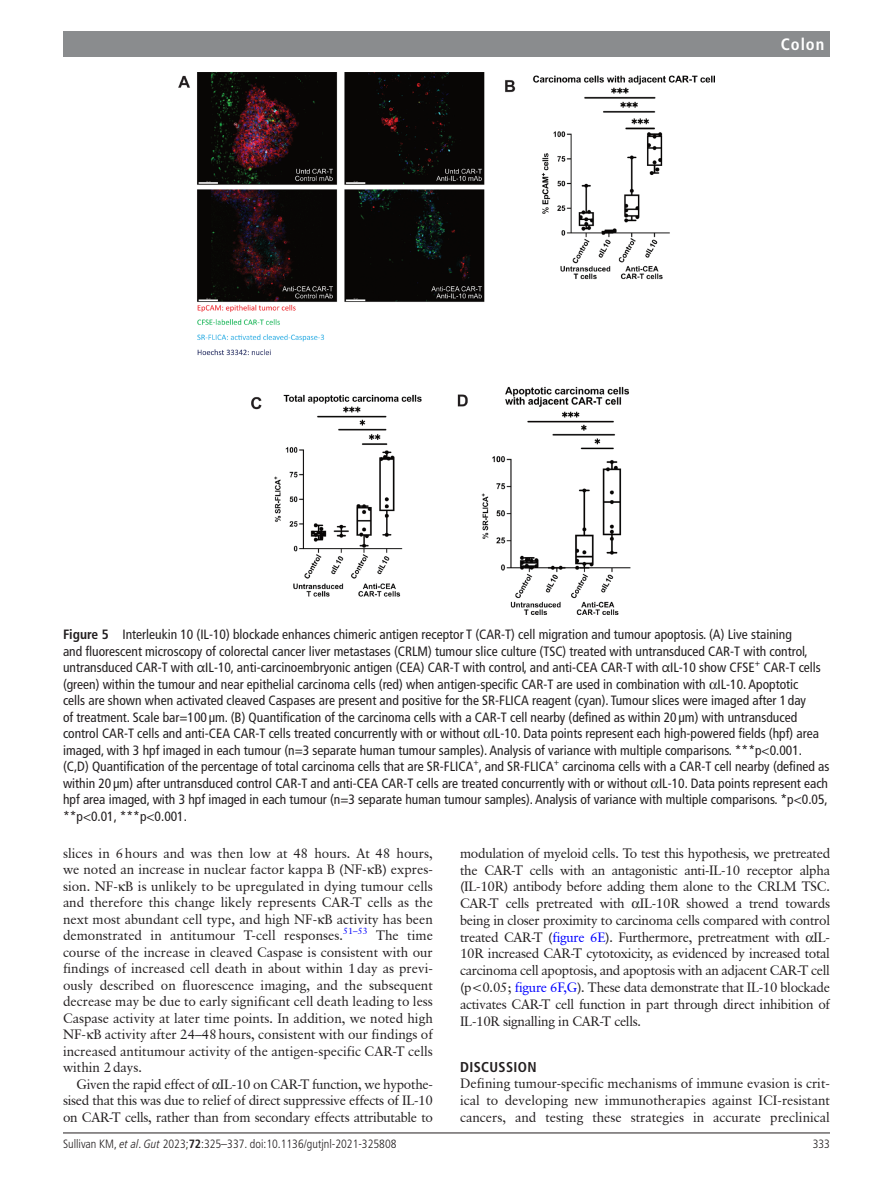
<style>
.page{position:relative;width:893px;height:1191px;background:#fff}
.page>*{position:absolute;margin:0;border:0;box-sizing:border-box;transform-origin:0 0}
.t1{font:700 condensed 16.5px "Frutiger LT Pro";letter-spacing:.055em;color:#fff}
.t2{font:700 condensed 14.25px "Frutiger LT Pro";letter-spacing:.025em;color:#231f20}
.t3{font:13.5px/16.5px "Classical Garamond BT";letter-spacing:-.01em;color:#231f20;text-align:justify}
.t4{font:condensed 13.5px/16.5px "Frutiger LT Pro";color:#231f20}
.t5{font:300 condensed 12px "Frutiger LT Pro";color:#231f20}
.s1{font-weight:700}
.s2{color:#00f}
.s3{font-style:italic}
</style>
<div class="page">
<hr style="left:63px;top:1132px;width:767px;height:1px;background:#231f20">
<div style="left:63px;top:31px;width:767px;height:25px;background:#8a8c8e"></div>
<img style="left:178px;top:72px;width:537px;height:543px">
<p class="t1" style="left:781px;top:34px;width:45px">Colon</p>
<p class="t4" style="left:63px;top:626px;width:768px"><span class="s1">Figure 5</span> Interleukin 10 (IL-10) blockade enhances chimeric antigen receptor T (CAR-T) cell migration and tumour apoptosis. (A) Live staining<br>and fluorescent microscopy of colorectal cancer liver metastases (CRLM) tumour slice culture (TSC) treated with untransduced CAR-T with control, untransduced CAR-T with ⍺IL-10, anti-carcinoembryonic antigen (CEA) CAR-T with control, and anti-CEA CAR-T with ⍺IL-10 show CFSE<sup>+</sup> CAR-T cells (green) within the tumour and near epithelial carcinoma cells (red) when antigen-specific CAR-T are used in combination with IL-10. Apoptotic<br>cells are shown when activated cleaved Caspases are present and positive for the SR-FLICA reagent (cyan). Tumour slices were imaged after 1 day<br>of treatment. Scale bar=100 µm. (B) Quantification of the carcinoma cells with a CAR-T cell nearby (defined as within 20 µm) with untransduced control CAR-T cells and anti-CEA CAR-T cells treated concurrently with or without IL-10. Data points represent each high-powered fields (hpf) area imaged, with 3 hpf imaged in each tumour (n=3 separate human tumour samples). Analysis of variance with multiple comparisons. ***p&lt;0.001. (C,D) Quantification of the percentage of total carcinoma cells that are SR-FLICA<sup>+</sup>, and SR-FLICA<sup>+</sup> carcinoma cells with a CAR-T cell nearby (defined as within 20 µm) after untransduced control CAR-T and anti-CEA CAR-T cells are treated concurrently with or without IL-10. Data points represent each hpf area imaged, with 3 hpf imaged in each tumour (n=3 separate human tumour samples). Analysis of variance with multiple comparisons. *p&lt;0.05, **p&lt;0.01, ***p&lt;0.001.</p>
<p class="t3" style="left:63px;top:844px;width:371px">slices in 6hours and was then low at 48 hours. At 48 hours, we noted an increase in nuclear factor kappa B (NF- B) expres&shy;sion. NF- B is unlikely to be upregulated in dying tumour cells and therefore this change likely represents CAR-T cells as the next most abundant cell type, and high NF- B activity has been demonstrated in antitumour T-cell responses.<sup>51–53</sup> The time course of the increase in cleaved Caspase is consistent with our findings of increased cell death in about within 1day as previ&shy;ously described on fluorescence imaging, and the subsequent decrease may be due to early significant cell death leading to less Caspase activity at later time points. In addition, we noted high NF- B activity after 24–48hours, consistent with our findings of increased antitumour activity of the antigen-specific CAR-T cells within 2days.</p>
<p class="t3" style="left:63px;top:1075px;width:372px;text-indent:14px">Given the rapid effect of IL-10 on CAR-T function, we hypothe&shy;sised that this was due to relief of direct suppressive effects of IL-10 on CAR-T cells, rather than from secondary effects attributable to</p>
<p class="t3" style="left:460px;top:844px;width:372px">modulation of myeloid cells. To test this hypothesis, we pretreated the CAR-T cells with an antagonistic anti-IL-10 receptor alpha (IL-10R) antibody before adding them alone to the CRLM TSC.<br>CAR-T cells pretreated with IL-10R showed a trend towards being in closer proximity to carcinoma cells compared with control treated CAR-T (<span class="s2">figure 6E</span>). Furthermore, pretreatment with IL-10R increased CAR-T cytotoxicity, as evidenced by increased total carcinoma cell apoptosis, and apoptosis with an adjacent CAR-T cell (p&lt;0.05; <span class="s2">figure 6F,G</span>). These data demonstrate that IL-10 blockade activates CAR-T cell function in part through direct inhibition of IL-10R signalling in CAR-T cells.</p>
<p class="t2" style="left:460px;top:1058px;width:78px">DISCUSSION</p>
<p class="t3" style="left:460px;top:1075px;width:371px">Defining tumour-specific mechanisms of immune evasion is crit&shy;ical to developing new immunotherapies against ICI-resistant cancers, and testing these strategies in accurate preclinical</p>
<p class="t5" style="left:63px;top:1136px;width:335px">Sullivan KM, <span class="s3">et al</span>. <span class="s3">Gut</span> 2023;<span class="s1">72</span>:325–337. doi:10.1136/gutjnl-2021-325808</p>
<p class="t5" style="left:813px;top:1136px;width:19px">333</p>
</div>
